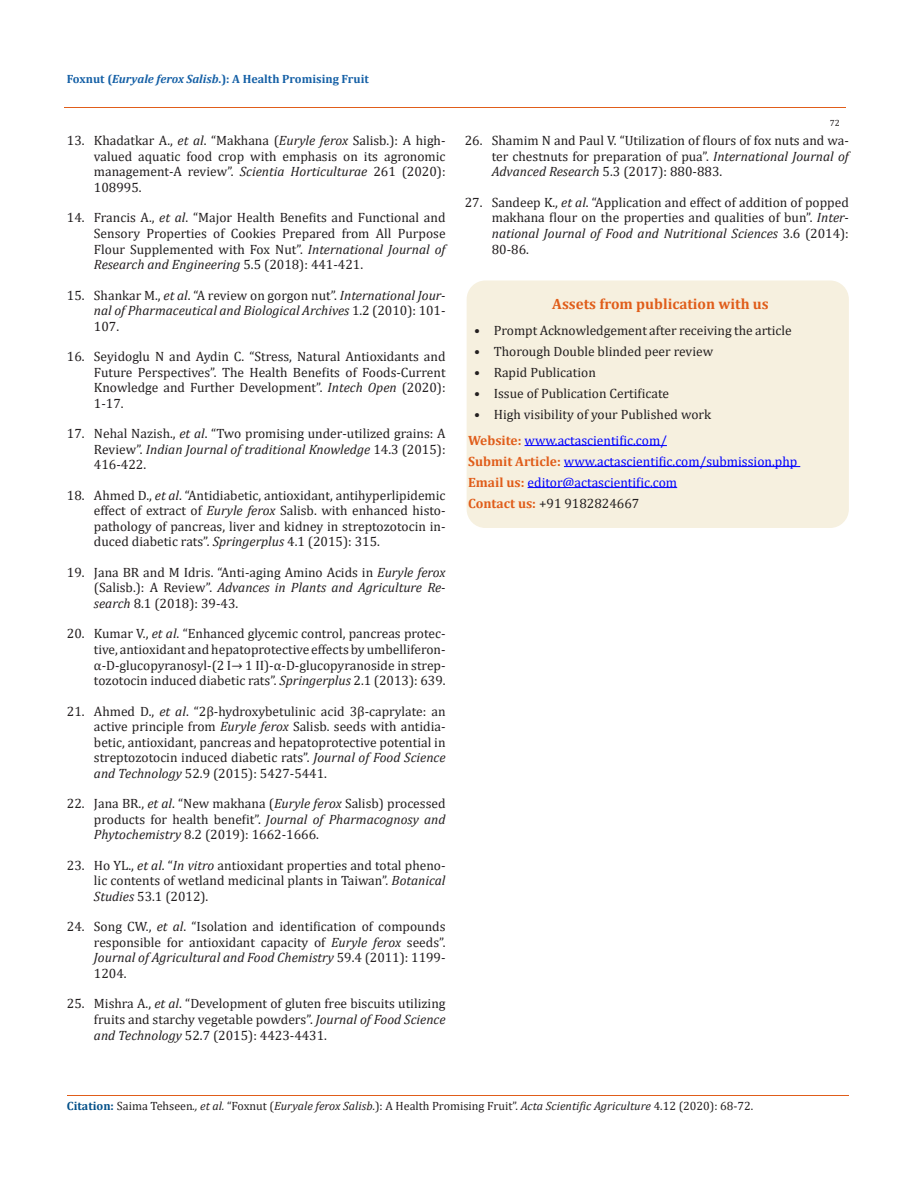
<style>
.page{position:relative;width:917px;height:1188px;background:#fff}
.page>*{position:absolute;margin:0;border:0;box-sizing:border-box;transform-origin:0 0}
.t1{font:700 15px "Cambria";color:#e05d1a}
.t2{font:13.5px/15.5px "Cambria";color:#231f20;text-align:justify}
.t3{font:italic 13.5px/15.6px "Cambria";color:#231f20;text-align:justify}
.t4{font:13.5px "Cambria";color:#00f}
.t5{font:12px "Cambria";color:#231f20}
.t6{font:700 12px "Cambria";color:#1560a6}
.t7{font:9px "Cambria";color:#231f20}
.s1{font-style:italic}
.s2{font-style:normal}
.s3{font-weight:700;color:#e05d1a}
.s4{font-weight:700;color:#035089}
</style>
<div class="page">
<div style="left:467px;top:281px;width:381px;height:246px;background:#f6f0df;border-radius:18px"></div>
<div style="left:466px;top:280px;width:382px;height:248px;border:2px solid #f6f0df;border-radius:18px"></div>
<hr style="left:524px;top:445px;width:143px;height:1px;background:#00f">
<hr style="left:564px;top:466px;width:236px;height:1px;background:#00f">
<hr style="left:527px;top:487px;width:150px;height:1px;background:#00f">
<hr style="left:64px;top:108px;width:781px;height:1px;background:#e05d1a">
<hr style="left:67px;top:1095px;width:781px;height:1px;background:#e05d1a">
<p class="t6" style="left:67px;top:70px;width:303px">Foxnut (<span class="s1">Euryale ferox Salisb</span>.): A Health Promising Fruit</p>
<p class="t2" style="left:94px;top:133px;width:353px;text-indent:-27px">13. Khadatkar A., <span class="s1">et al</span>. “Makhana (<span class="s1">Euryle ferox</span> Salisb.): A high&shy;valued aquatic food crop with emphasis on its agronomic management-A review”. <span class="s1">Scientia Horticulturae</span> 261 (2020):<br>108995.</p>
<p class="t2" style="left:94px;top:210px;width:353px;text-indent:-27px">14. Francis A., <span class="s1">et al</span>. “Major Health Benefits and Functional and Sensory Properties of Cookies Prepared from All Purpose Flour Supplemented with Fox Nut”. <span class="s1">International Journal of Research and Engineering</span> 5.5 (2018): 441-421.</p>
<p class="t3" style="left:94px;top:287px;width:353px;text-indent:-27px"><span class="s2">15. Shankar M.,</span> et al<span class="s2">. “A review on gorgon nut”.</span> International Jour&shy;nal of Pharmaceutical and Biological Archives <span class="s2">1.2 (2010): 101- 107.</span></p>
<p class="t2" style="left:94px;top:349px;width:353px;text-indent:-27px">16. Seyidoglu N and Aydin C. “Stress, Natural Antioxidants and Future Perspectives”. The Health Benefits of Foods-Current Knowledge and Further Development”. <span class="s1">Intech Open</span> (2020):<br>1-17.</p>
<p class="t2" style="left:94px;top:426px;width:353px;text-indent:-27px">17. Nehal Nazish., <span class="s1">et al</span>. “Two promising under-utilized grains: A Review”. <span class="s1">Indian Journal of traditional Knowledge</span> 14.3 (2015):<br>416-422.</p>
<p class="t2" style="left:94px;top:487px;width:353px;text-indent:-27px">18. Ahmed D., <span class="s1">et al</span>. “Antidiabetic, antioxidant, antihyperlipidemic effect of extract of <span class="s1">Euryle ferox</span> Salisb. with enhanced histo&shy;pathology of pancreas, liver and kidney in streptozotocin in&shy;duced diabetic rats”. <span class="s1">Springerplus</span> 4.1 (2015): 315.</p>
<p class="t2" style="left:94px;top:564px;width:353px;text-indent:-27px">19. Jana BR and M Idris. “Anti-aging Amino Acids in <span class="s1">Euryle ferox </span>(Salisb.): A Review”. <span class="s1">Advances in Plants and Agriculture Re&shy;search</span> 8.1 (2018): 39-43.</p>
<p class="t2" style="left:94px;top:626px;width:353px;text-indent:-27px">20. Kumar V., <span class="s1">et al</span>. “Enhanced glycemic control, pancreas protec&shy;tive, antioxidant and hepatoprotective effects by umbelliferon&shy;α-D-glucopyranosyl-(2 I→ 1 II)-α-D-glucopyranoside in strep&shy;tozotocin induced diabetic rats”. <span class="s1">Springerplus</span> 2.1 (2013): 639.</p>
<p class="t2" style="left:94px;top:703px;width:353px;text-indent:-27px">21. Ahmed D., <span class="s1">et al</span>. “2β-hydroxybetulinic acid 3β-caprylate: an active principle from <span class="s1">Euryle ferox</span> Salisb. seeds with antidia&shy;betic, antioxidant, pancreas and hepatoprotective potential in streptozotocin induced diabetic rats”. <span class="s1">Journal of Food Science and Technology</span> 52.9 (2015): 5427-5441.</p>
<p class="t2" style="left:94px;top:796px;width:353px;text-indent:-27px">22. Jana BR., <span class="s1">et al</span>. “New makhana (<span class="s1">Euryle ferox</span> Salisb) processed products for health benefit”. <span class="s1">Journal of Pharmacognosy and Phytochemistry</span> 8.2 (2019): 1662-1666.</p>
<p class="t2" style="left:94px;top:857px;width:353px;text-indent:-27px">23. Ho YL., <span class="s1">et al</span>. “<span class="s1">In vitro</span> antioxidant properties and total pheno&shy;lic contents of wetland medicinal plants in Taiwan”. <span class="s1">Botanical Studies</span> 53.1 (2012).</p>
<p class="t2" style="left:94px;top:919px;width:353px;text-indent:-27px">24. Song CW., <span class="s1">et al</span>. “Isolation and identification of compounds responsible for antioxidant capacity of <span class="s1">Euryle ferox</span> seeds”.<br><span class="s1">Journal of Agricultural and Food Chemistry</span> 59.4 (2011): 1199- 1204.</p>
<p class="t2" style="left:94px;top:996px;width:353px;text-indent:-27px">25. Mishra A., <span class="s1">et al</span>. “Development of gluten free biscuits utilizing fruits and starchy vegetable powders”. <span class="s1">Journal of Food Science and Technology</span> 52.7 (2015): 4423-4431.</p>
<p class="t7" style="left:829px;top:118px;width:11px">72</p>
<p class="t2" style="left:492px;top:133px;width:358px;text-indent:-27px">26. Shamim N and Paul V. “Utilization of flours of fox nuts and wa&shy;ter chestnuts for preparation of pua”. <span class="s1">International Journal of Advanced Research</span> 5.3 (2017): 880-883.</p>
<p class="t2" style="left:492px;top:195px;width:358px;text-indent:-27px">27. Sandeep K., <span class="s1">et al</span>. “Application and effect of addition of popped makhana flour on the properties and qualities of bun”. <span class="s1">Inter&shy;national Journal of Food and Nutritional Sciences</span> 3.6 (2014):<br>80-86.</p>
<p class="t1" style="left:552px;top:294px;width:218px">Assets from publication with us</p>
<p class="t2" style="left:474px;top:323px;width:319px">• Prompt Acknowledgement after receiving the article</p>
<p class="t2" style="left:474px;top:344px;width:240px">• Thorough Double blinded peer review</p>
<p class="t2" style="left:474px;top:365px;width:123px">• Rapid Publication</p>
<p class="t2" style="left:474px;top:386px;width:196px">• Issue of Publication Certificate</p>
<p class="t2" style="left:474px;top:407px;width:238px">• High visibility of your Published work</p>
<p class="t4" style="left:468px;top:432px;width:200px"><span class="s3">Website:</span> www.actascientific.com/</p>
<p class="t4" style="left:468px;top:453px;width:330px"><span class="s3">Submit Article:</span> www.actascientific.com/submission.php</p>
<p class="t4" style="left:468px;top:474px;width:210px"><span class="s3">Email us:</span> editor@actascientific.com</p>
<p class="t2" style="left:468px;top:495px;width:173px"><span class="s3">Contact us:</span> +91 9182824667</p>
<p class="t5" style="left:67px;top:1099px;width:688px"><span class="s4">Citation:</span> Saima Tehseen<span class="s1">., et al.</span> “Foxnut (<span class="s1">Euryale ferox Salisb</span>.): A Health Promising Fruit”. <span class="s1">Acta Scientific Agriculture</span> 4.12 (2020): 68-72.</p>
</div>
